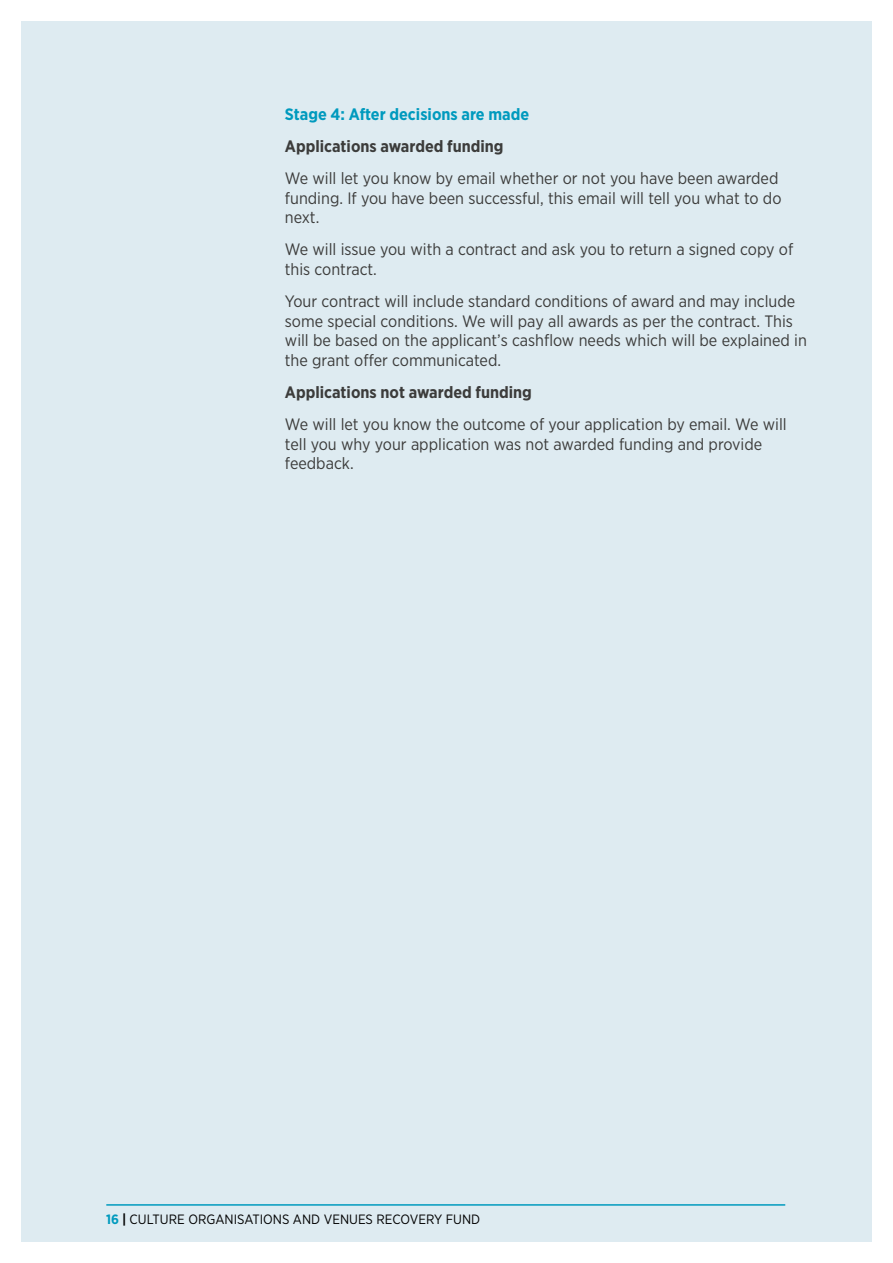
<style>
.page{position:relative;width:893px;height:1263px;background:#fff}
.page>*{position:absolute;margin:0;border:0;box-sizing:border-box;transform-origin:0 0}
.t1{font:16.5px/19.5px "Gotham Narrow";color:#3c3c3b}
.t2{font:700 16.5px "Gotham Narrow";color:#3c3c3b}
.t3{font:700 16.5px "Gotham Narrow";color:#009abe}
.t4{font:13.5px "Gotham Narrow";color:#000}
.s1{font-weight:700;color:#009abe}
.s2{font-weight:700}
</style>
<div class="page">
<div style="left:21px;top:21px;width:851px;height:1221px;background:#deebf1"></div>
<hr style="left:106px;top:1204px;width:679px;height:2px;background:#009abe">
<p class="t3" style="left:285px;top:103px;width:246px">Stage 4: After decisions are made</p>
<p class="t2" style="left:285px;top:135px;width:220px">Applications awarded funding</p>
<p class="t1" style="left:285px;top:168px;width:498px">We will let you know by email whether or not you have been awarded funding. If you have been successful, this email will tell you what to do next.</p>
<p class="t1" style="left:285px;top:239px;width:510px">We will issue you with a contract and ask you to return a signed copy of this contract.</p>
<p class="t1" style="left:285px;top:291px;width:524px">Your contract will include standard conditions of award and may include some special conditions. We will pay all awards as per the contract. This will be based on the applicant’s cashflow needs which will be explained in the grant offer communicated.</p>
<p class="t2" style="left:285px;top:381px;width:248px">Applications not awarded funding</p>
<p class="t1" style="left:285px;top:414px;width:503px">We will let you know the outcome of your application by email. We will tell you why your application was not awarded funding and provide feedback.</p>
<p class="t4" style="left:106px;top:1211px;width:375px"><span class="s1">16</span> <span class="s2">|</span> CULTURE ORGANISATIONS AND VENUES RECOVERY FUND</p>
</div>
